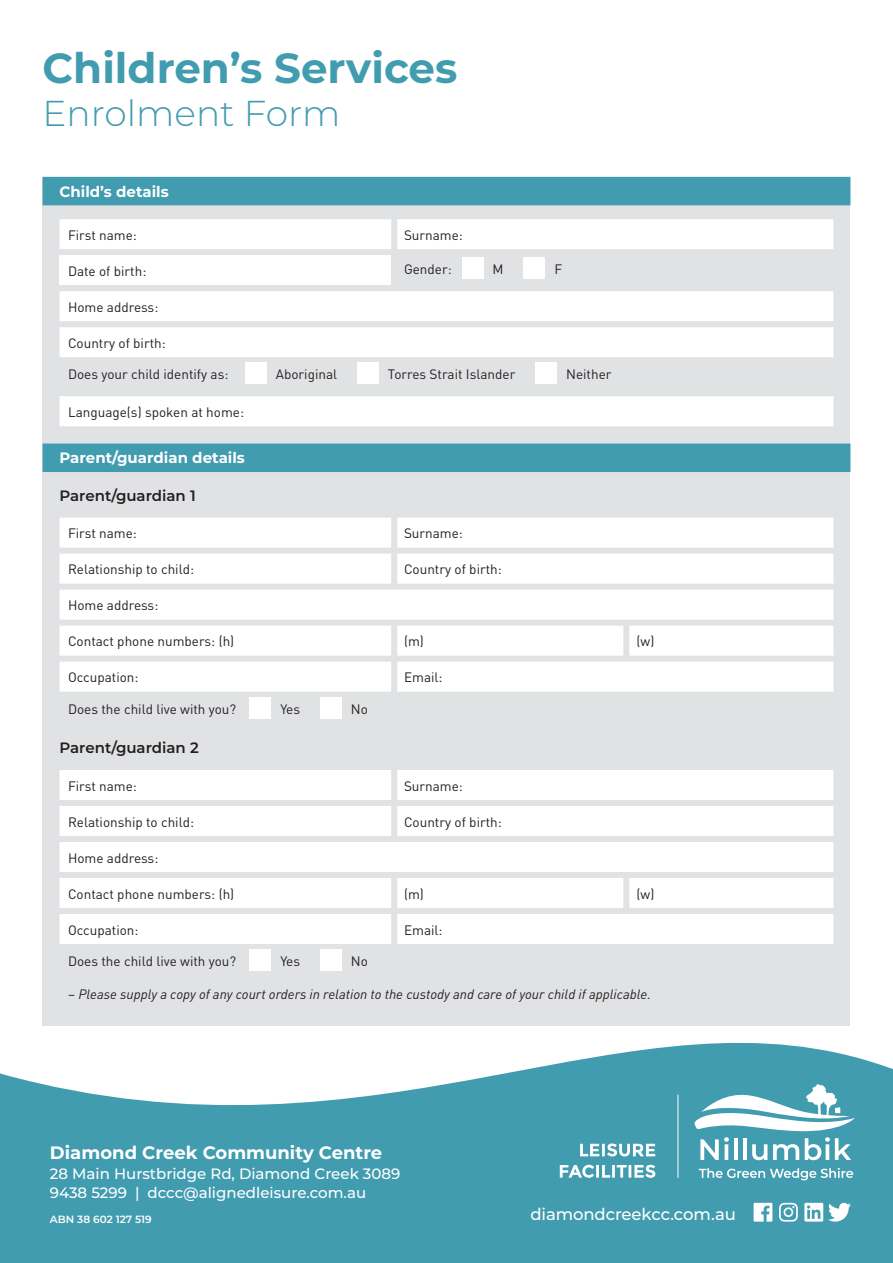
<style>
.page{position:relative;width:893px;height:1263px;background:#fff}
.page>*{position:absolute;margin:0;border:0;box-sizing:border-box;transform-origin:0 0}
.t1{font:700 42px "Montserrat";color:#419cb0}
.t2{font:300 36px "Montserrat";color:#419cb0}
.t3{font:700 18px "Montserrat";color:#fff}
.t4{font:500 16.5px "Montserrat";letter-spacing:-.01em;color:#fff}
.t5{font:500 15px/19.5px "Montserrat";color:#fff}
.t6{font:700 15px "Montserrat";color:#fff}
.t7{font:600 15px "Montserrat";color:#231f20}
.t8{font:13.5px "DIN";color:#231f20}
.t9{font:italic 13.5px "DIN";color:#231f20}
.t10{font:600 10.5px "Montserrat";color:#fff}
.s1{font-style:normal}
</style>
<div class="page">
<svg style="left:0;top:976px;width:893px;height:287px;fill:#419cb0"></svg>
<svg style="left:779px;top:1203px;width:19px;height:18px"></svg>
<svg style="left:804px;top:1203px;width:47px;height:18px"></svg>
<svg style="left:754px;top:1203px;width:18px;height:18px"></svg>
<hr style="left:678px;top:1094px;width:1px;height:84px;background:#fff">
<svg style="left:699px;top:1168px;width:154px;height:12px;background:#76b7c6"></svg>
<svg style="left:694px;top:1084px;width:161px;height:76px"></svg>
<svg style="left:560px;top:1165px;width:95px;height:13px"></svg>
<svg style="left:580px;top:1143px;width:75px;height:13px"></svg>
<div style="left:43px;top:178px;width:807px;height:847px;background:#e1e2e4"></div>
<div style="left:60px;top:255px;width:331px;height:30px;background:#fff"></div>
<div style="left:43px;top:177px;width:807px;height:28px;background:#419cb0"></div>
<div style="left:60px;top:219px;width:773px;height:30px;background:#fff"></div>
<div style="left:60px;top:291px;width:773px;height:30px;background:#fff"></div>
<div style="left:60px;top:327px;width:773px;height:30px;background:#fff"></div>
<div style="left:60px;top:396px;width:773px;height:30px;background:#fff"></div>
<div style="left:43px;top:443px;width:807px;height:29px;background:#419cb0"></div>
<div style="left:60px;top:518px;width:773px;height:30px;background:#fff"></div>
<div style="left:60px;top:554px;width:773px;height:30px;background:#fff"></div>
<div style="left:60px;top:590px;width:773px;height:30px;background:#fff"></div>
<div style="left:60px;top:626px;width:773px;height:30px;background:#fff"></div>
<div style="left:60px;top:662px;width:773px;height:30px;background:#fff"></div>
<div style="left:60px;top:770px;width:773px;height:30px;background:#fff"></div>
<div style="left:60px;top:806px;width:773px;height:30px;background:#fff"></div>
<div style="left:60px;top:842px;width:773px;height:30px;background:#fff"></div>
<div style="left:60px;top:878px;width:773px;height:30px;background:#fff"></div>
<div style="left:60px;top:914px;width:773px;height:30px;background:#fff"></div>
<div style="left:462px;top:257px;width:21px;height:22px;background:#fff"></div>
<div style="left:524px;top:257px;width:21px;height:22px;background:#fff"></div>
<div style="left:245px;top:362px;width:21px;height:22px;background:#fff"></div>
<div style="left:357px;top:362px;width:22px;height:22px;background:#fff"></div>
<div style="left:535px;top:362px;width:22px;height:22px;background:#fff"></div>
<div style="left:250px;top:697px;width:21px;height:21px;background:#fff"></div>
<div style="left:320px;top:697px;width:21px;height:21px;background:#fff"></div>
<div style="left:250px;top:949px;width:21px;height:21px;background:#fff"></div>
<div style="left:320px;top:949px;width:21px;height:21px;background:#fff"></div>
<div style="left:391px;top:218px;width:6px;height:34px;background:#e1e2e4"></div>
<div style="left:391px;top:515px;width:6px;height:74px;background:#e1e2e4"></div>
<div style="left:391px;top:625px;width:6px;height:71px;background:#e1e2e4"></div>
<div style="left:623px;top:625px;width:6px;height:34px;background:#e1e2e4"></div>
<div style="left:391px;top:766px;width:6px;height:74px;background:#e1e2e4"></div>
<div style="left:391px;top:876px;width:6px;height:74px;background:#e1e2e4"></div>
<div style="left:623px;top:876px;width:6px;height:34px;background:#e1e2e4"></div>
<h1 class="t1" style="left:43px;top:38px;width:416px">Children’s Services</h1>
<h2 class="t2" style="left:43px;top:89px;width:299px">Enrolment Form</h2>
<p class="t6" style="left:60px;top:180px;width:111px">Child’s details</p>
<p class="t8" style="left:68px;top:227px;width:70px">First name:</p>
<p class="t8" style="left:404px;top:227px;width:60px">Surname:</p>
<p class="t8" style="left:68px;top:263px;width:80px">Date of birth:</p>
<p class="t8" style="left:404px;top:261px;width:49px">Gender:</p>
<p class="t8" style="left:492px;top:261px;width:13px">M</p>
<p class="t8" style="left:554px;top:261px;width:9px">F</p>
<p class="t8" style="left:68px;top:299px;width:92px">Home address:</p>
<p class="t8" style="left:68px;top:335px;width:99px">Country of birth:</p>
<p class="t8" style="left:68px;top:366px;width:162px">Does your child identify as:</p>
<p class="t8" style="left:276px;top:366px;width:63px">Aboriginal</p>
<p class="t8" style="left:388px;top:366px;width:129px">Torres Strait Islander</p>
<p class="t8" style="left:566px;top:366px;width:47px">Neither</p>
<p class="t8" style="left:68px;top:404px;width:178px">Language(s) spoken at home:</p>
<p class="t6" style="left:60px;top:447px;width:187px">Parent/guardian details</p>
<p class="t7" style="left:60px;top:485px;width:138px">Parent/guardian 1</p>
<p class="t8" style="left:68px;top:525px;width:70px">First name:</p>
<p class="t8" style="left:404px;top:525px;width:60px">Surname:</p>
<p class="t8" style="left:68px;top:561px;width:128px">Relationship to child:</p>
<p class="t8" style="left:404px;top:561px;width:99px">Country of birth:</p>
<p class="t8" style="left:68px;top:597px;width:92px">Home address:</p>
<p class="t8" style="left:68px;top:633px;width:168px">Contact phone numbers: (h)</p>
<p class="t8" style="left:404px;top:633px;width:21px">(m)</p>
<p class="t8" style="left:637px;top:633px;width:19px">(w)</p>
<p class="t8" style="left:68px;top:669px;width:72px">Occupation:</p>
<p class="t8" style="left:404px;top:669px;width:40px">Email:</p>
<p class="t8" style="left:68px;top:700px;width:170px">Does the child live with you?</p>
<p class="t8" style="left:280px;top:700px;width:21px">Yes</p>
<p class="t8" style="left:351px;top:700px;width:19px">No</p>
<p class="t7" style="left:60px;top:737px;width:141px">Parent/guardian 2</p>
<p class="t8" style="left:68px;top:777px;width:70px">First name:</p>
<p class="t8" style="left:404px;top:777px;width:60px">Surname:</p>
<p class="t8" style="left:68px;top:813px;width:128px">Relationship to child:</p>
<p class="t8" style="left:404px;top:813px;width:99px">Country of birth:</p>
<p class="t8" style="left:68px;top:849px;width:92px">Home address:</p>
<p class="t8" style="left:68px;top:885px;width:168px">Contact phone numbers: (h)</p>
<p class="t8" style="left:404px;top:885px;width:21px">(m)</p>
<p class="t8" style="left:637px;top:885px;width:19px">(w)</p>
<p class="t8" style="left:68px;top:921px;width:72px">Occupation:</p>
<p class="t8" style="left:404px;top:921px;width:40px">Email:</p>
<p class="t8" style="left:68px;top:953px;width:170px">Does the child live with you?</p>
<p class="t8" style="left:280px;top:953px;width:21px">Yes</p>
<p class="t8" style="left:351px;top:953px;width:19px">No</p>
<p class="t9" style="left:68px;top:986px;width:584px"><span class="s1">–</span> Please supply a copy of any court orders in relation to the custody and care of your child if applicable.</p>
<h3 class="t3" style="left:50px;top:1140px;width:334px">Diamond Creek Community Centre</h3>
<p class="t5" style="left:50px;top:1163px;width:352px">28 Main Hurstbridge Rd, Diamond Creek 3089<br>9438 5299 | dccc@alignedleisure.com.au</p>
<p class="t10" style="left:50px;top:1212px;width:103px">ABN 38 602 127 519</p>
<p class="t4" style="left:531px;top:1202px;width:207px">diamondcreekcc.com.au</p>
</div>
